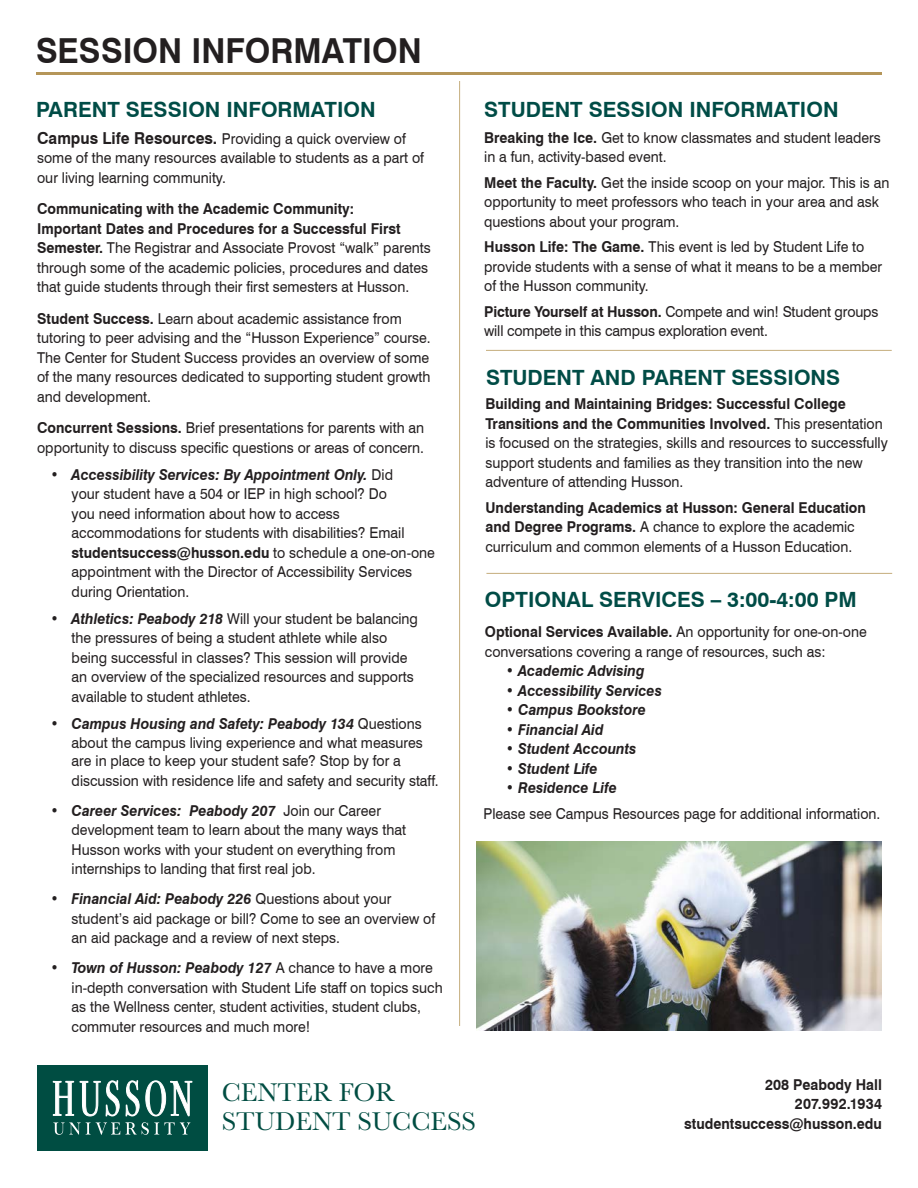
<style>
.page{position:relative;width:918px;height:1188px;background:#fff}
.page>*{position:absolute;margin:0;border:0;box-sizing:border-box;transform-origin:0 0}
.t1{font:700 34.5px "Swiss 721 BT";color:#231f20;scale:.94 1}
.t2{font:26.7px/28.3px "Baskerville";color:#004d42}
.t3{font:700 21px "Swiss 721 BT";color:#004c46}
.t4{font:15px/19.5px "Swiss 721 BT";color:#231f20;scale:.94 1}
.t5{font:italic 700 15px "Swiss 721 BT";color:#231f20;scale:.94 1}
.t6{font:700 15px "Swiss 721 BT";color:#231f20;scale:.94 1}
.s1{font-weight:700;font-size:16.5px}
.s2{font-weight:700}
.s3{font-style:italic}
.s4{font-weight:700;font-style:italic}
.s5{font-weight:400;font-style:normal}
</style>
<div class="page">
<hr style="left:36px;top:72px;width:846px;height:3px;background:#b59659">
<hr style="left:459px;top:81px;width:1px;height:945px;background:#cbb68b">
<hr style="left:486px;top:573px;width:406px;height:1px;background:#cbb68b">
<hr style="left:486px;top:350px;width:406px;height:1px;background:#cbb68b">
<div style="left:37px;top:1065px;width:170px;height:86px;background:#004d42"></div>
<svg style="left:53px;top:1080px;width:139px;height:55px"></svg>
<img style="left:477px;top:842px;width:405px;height:188px">
<p class="t1" style="left:36px;top:29px;width:412px">SESSION INFORMATION</p>
<p class="t3" style="left:36px;top:97px;width:341px">PARENT SESSION INFORMATION</p>
<p class="t4" style="left:37px;top:129px;width:413px"><span class="s1">Campus Life Resources.</span> Providing a quick overview of some of the many resources available to students as a part of our living learning community.</p>
<p class="t4" style="left:37px;top:199px;width:420px"><span class="s2">Communicating with the Academic Community:<br>Important Dates and Procedures for a Successful First Semester.</span> The Registrar and Associate Provost “walk” parents through some of the academic policies, procedures and dates that guide students through their first semesters at Husson.</p>
<p class="t4" style="left:37px;top:309px;width:420px"><span class="s2">Student Success.</span> Learn about academic assistance from tutoring to peer advising and the “Husson Experience” course.<br>The Center for Student Success provides an overview of some of the many resources dedicated to supporting student growth and development.</p>
<p class="t4" style="left:37px;top:418px;width:413px"><span class="s2">Concurrent Sessions.</span> Brief presentations for parents with an opportunity to discuss specific questions or areas of concern.</p>
<p class="t4" style="left:72px;top:465px;width:388px;text-indent:-21px"><span class="s3">•</span> <span class="s4">Accessibility Services: By Appointment Only.</span> Did<br>your student have a 504 or IEP in high school? Do<br>you need information about how to access accommodations for students with disabilities? Email <span class="s2">studentsuccess@husson.edu</span> to schedule a one-on-one appointment with the Director of Accessibility Services during Orientation.</p>
<p class="t4" style="left:72px;top:609px;width:370px;text-indent:-21px"><span class="s3">•</span> <span class="s4">Athletics: Peabody 218</span> Will your student be balancing the pressures of being a student athlete while also being successful in classes? This session will provide an overview of the specialized resources and supports available to student athletes.</p>
<p class="t4" style="left:72px;top:714px;width:392px;line-height:19px;text-indent:-21px">• <span class="s4">Campus Housing and Safety: Peabody 134</span> Questions about the campus living experience and what measures are in place to keep your student safe? Stop by for a discussion with residence life and safety and security staff.</p>
<p class="t4" style="left:72px;top:801px;width:357px;text-indent:-21px"><span class="s4">• Career Services: Peabody 207</span> Join our Career development team to learn about the many ways that Husson works with your student on everything from internships to landing that first real job.</p>
<p class="t4" style="left:72px;top:889px;width:388px;text-indent:-21px">• <span class="s4">Financial Aid: Peabody 226</span> Questions about your student’s aid package or bill? Come to see an overview of an aid package and a review of next steps.</p>
<p class="t4" style="left:72px;top:958px;width:396px;text-indent:-21px">• <span class="s4">Town of Husson: Peabody 127</span> A chance to have a more in-depth conversation with Student Life staff on topics such as the Wellness center, student activities, student clubs, commuter resources and much more!</p>
<p class="t3" style="left:484px;top:97px;width:356px">STUDENT SESSION INFORMATION</p>
<p class="t4" style="left:484px;top:128px;width:424px"><span class="s2">Breaking the Ice.</span> Get to know classmates and student leaders in a fun, activity-based event.</p>
<p class="t4" style="left:484px;top:173px;width:433px"><span class="s2">Meet the Faculty.</span> Get the inside scoop on your major. This is an opportunity to meet professors who teach in your area and ask questions about your program.</p>
<p class="t4" style="left:484px;top:237px;width:425px"><span class="s2">Husson Life: The Game.</span> This event is led by Student Life to provide students with a sense of what it means to be a member of the Husson community.</p>
<p class="t4" style="left:484px;top:302px;width:421px"><span class="s2">Picture Yourself at Husson.</span> Compete and win! Student groups will compete in this campus exploration event.</p>
<p class="t3" style="left:486px;top:365px;width:356px">STUDENT AND PARENT SESSIONS</p>
<p class="t4" style="left:486px;top:394px;width:430px"><span class="s2">Building and Maintaining Bridges: Successful College Transitions and the Communities Involved.</span> This presentation is focused on the strategies, skills and resources to successfully support students and families as they transition into the new adventure of attending Husson.</p>
<p class="t4" style="left:486px;top:497px;width:406px"><span class="s2">Understanding Academics at Husson: General Education and Degree Programs.</span> A chance to explore the academic curriculum and common elements of a Husson Education.</p>
<p class="t3" style="left:485px;top:587px;width:373px">OPTIONAL SERVICES – 3:00-4:00 PM</p>
<p class="t4" style="left:485px;top:622px;width:408px"><span class="s2">Optional Services Available.</span> An opportunity for one-on-one conversations covering a range of resources, such as:</p>
<p class="t5" style="left:506px;top:662px;width:149px"><span class="s5">•</span> Academic Advising</p>
<p class="t5" style="left:506px;top:681px;width:168px">• Accessibility Services</p>
<p class="t5" style="left:506px;top:701px;width:150px">• Campus Bookstore</p>
<p class="t5" style="left:506px;top:720px;width:105px">• Financial Aid</p>
<p class="t5" style="left:506px;top:740px;width:140px">• Student Accounts</p>
<p class="t5" style="left:506px;top:759px;width:99px">• Student Life</p>
<p class="t5" style="left:506px;top:779px;width:119px">• Residence Life</p>
<p class="t4" style="left:483px;top:804px;width:424px">Please see Campus Resources page for additional information.</p>
<p class="t2" style="left:222px;top:1079px;width:256px">CENTER FOR<br>STUDENT SUCCESS</p>
<p class="t6" style="left:765px;top:1075px;width:126px">208 Peabody Hall</p>
<p class="t6" style="left:795px;top:1095px;width:94px">207.992.1934</p>
<p class="t6" style="left:684px;top:1114px;width:212px">studentsuccess@husson.edu</p>
</div>
